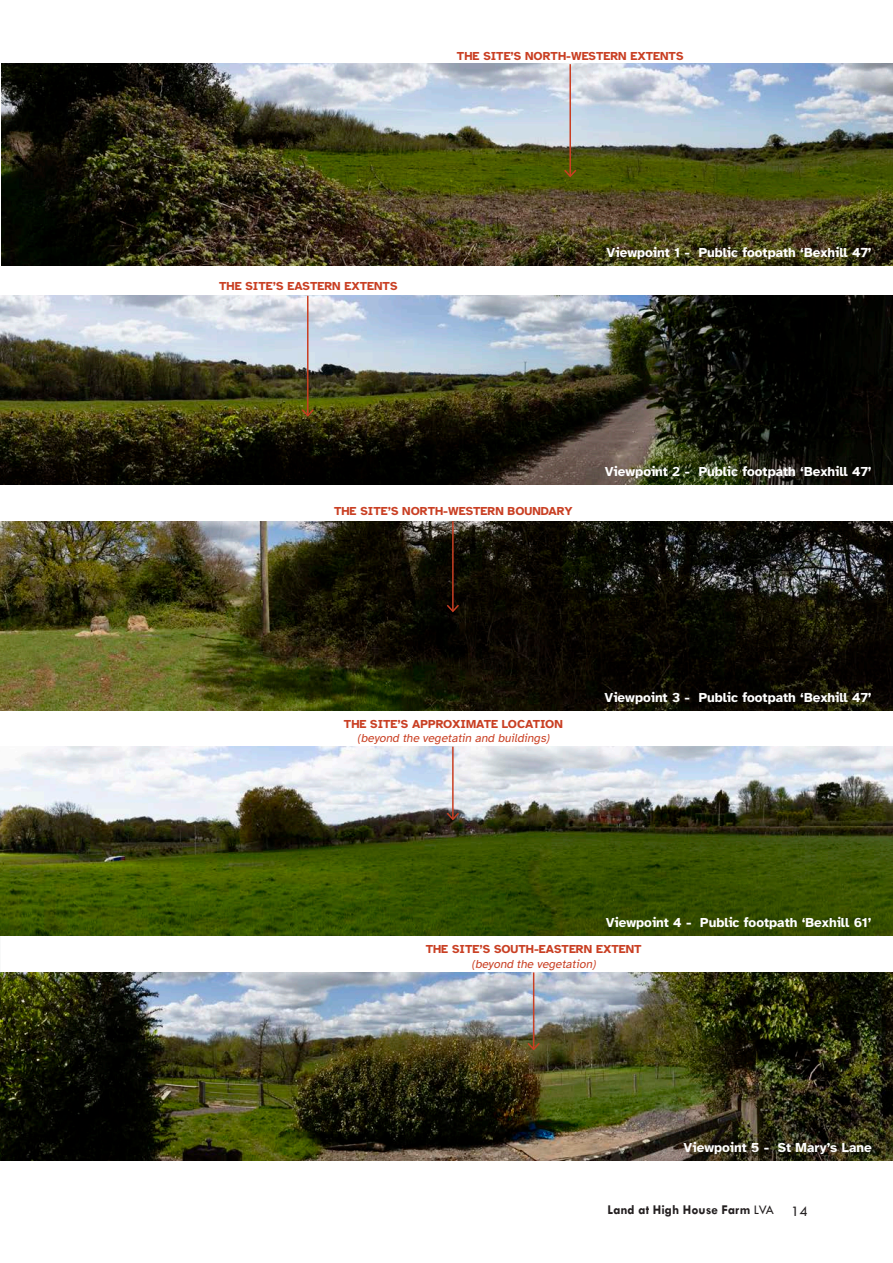
<style>
.page{position:relative;width:893px;height:1263px;background:#fff}
.page>*{position:absolute;margin:0;border:0;box-sizing:border-box;transform-origin:0 0}
.t1{font:700 13.5px "Atkinson Hyperlegible";color:#fff}
.t2{font:700 13.5px "Tw Cen";color:#231f20}
.t3{font:700 12px "Atkinson Hyperlegible";color:#c93f23}
.t4{font:italic 12px "Atkinson Hyperlegible";color:#c93f23}
.s1{font-weight:400}
.s2{font-weight:400;font-size:15px}
</style>
<div class="page">
<img style="left:0;top:972px;width:893px;height:189px">
<img style="left:0;top:747px;width:893px;height:188px">
<img style="left:0;top:521px;width:893px;height:189px">
<img style="left:0;top:296px;width:893px;height:189px">
<img style="left:1px;top:64px;width:892px;height:202px">
<hr style="left:533px;top:972px;width:1px;height:77px;background:#c93f23">
<svg style="left:526px;top:1041px;width:15px;height:10px"></svg>
<hr style="left:452px;top:747px;width:2px;height:72px;background:#c93f23">
<svg style="left:445px;top:811px;width:16px;height:10px"></svg>
<hr style="left:452px;top:521px;width:2px;height:90px;background:#c93f23">
<svg style="left:445px;top:603px;width:16px;height:10px"></svg>
<hr style="left:307px;top:296px;width:1px;height:120px;background:#c93f23">
<svg style="left:300px;top:407px;width:15px;height:11px"></svg>
<hr style="left:569px;top:64px;width:2px;height:112px;background:#c93f23">
<svg style="left:562px;top:168px;width:16px;height:10px"></svg>
<p class="t3" style="left:457px;top:49px;width:228px">THE SITE’S NORTH-WESTERN EXTENTS</p>
<p class="t3" style="left:219px;top:279px;width:180px">THE SITE’S EASTERN EXTENTS</p>
<p class="t1" style="left:607px;top:245px;width:267px">Viewpoint 1 - Public footpath ‘Bexhill 47’</p>
<p class="t3" style="left:334px;top:504px;width:240px">THE SITE’S NORTH-WESTERN BOUNDARY</p>
<p class="t1" style="left:605px;top:464px;width:268px">Viewpoint 2 - Public footpath ‘Bexhill 47’</p>
<p class="t3" style="left:344px;top:717px;width:220px">THE SITE’S APPROXIMATE LOCATION</p>
<p class="t4" style="left:357px;top:732px;width:196px">(beyond the vegetatin and buildings)</p>
<p class="t1" style="left:604px;top:689px;width:269px">Viewpoint 3 - Public footpath ‘Bexhill 47’</p>
<p class="t1" style="left:606px;top:915px;width:267px">Viewpoint 4 - Public footpath ‘Bexhill 61’</p>
<p class="t3" style="left:426px;top:942px;width:217px">THE SITE’S SOUTH-EASTERN EXTENT</p>
<p class="t4" style="left:471px;top:957px;width:128px">(beyond the vegetation)</p>
<p class="t1" style="left:684px;top:1139px;width:190px">Viewpoint 5 - St Mary’s Lane</p>
<p class="t2" style="left:608px;top:1202px;width:202px">Land at High House Farm <span class="s1">LVA</span> <span class="s2">14</span></p>
</div>
